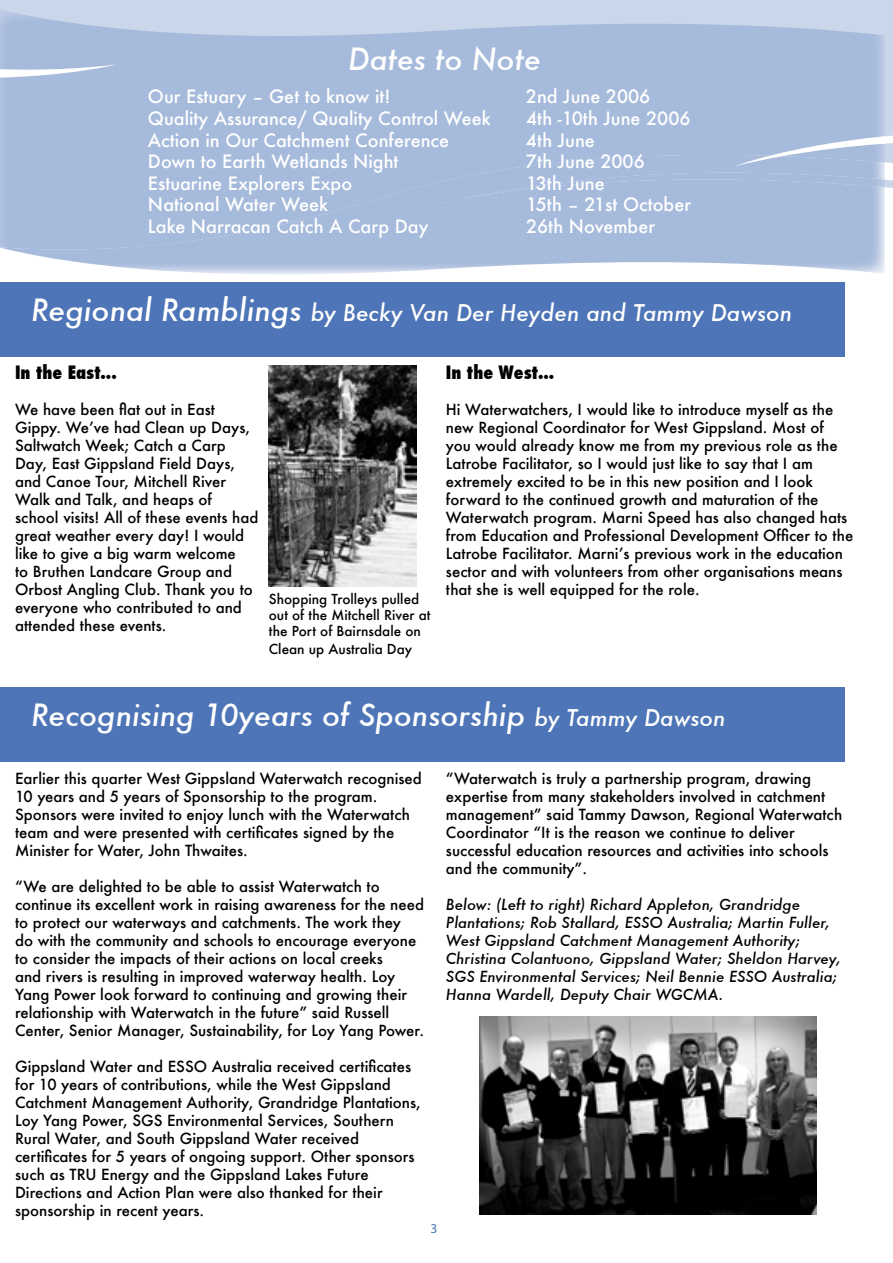
<style>
.page{position:relative;width:893px;height:1263px;background:#fff}
.page>*{position:absolute;margin:0;border:0;box-sizing:border-box;transform-origin:0 0}
.t1{font:italic 500 30px "Futura";color:#fff}
.t2{font:italic 500 22.5px "Futura";color:#fff}
.t3{font:500 18px "Futura";color:#fff}
.t4{font:800 condensed 18px "Futura";color:#000}
.t5{font:500 15px/18px "Futura";color:#000}
.t6{font:italic 500 15px/18px "Futura";color:#000}
.t7{font:500 13.5px/16.2px "Futura";color:#000}
.t8{font:13.5px "Myriad Pro";color:#4d75b7}
.s1{font-size:30px}
.s2{font-size:22.5px}
</style>
<div class="page">
<svg style="left:0;top:0;width:893px;height:283px;fill:#cad6e9"></svg>
<svg style="left:885px;top:90px;width:8px;height:31px"></svg>
<svg style="left:429px;top:121px;width:464px;height:162px"></svg>
<svg style="left:0;top:0;width:116px;height:9px"></svg>
<img style="left:0;top:250px;width:885px;height:24px">
<img style="left:0;top:9px;width:885px;height:241px">
<img style="left:736px;top:136px;width:149px;height:30px">
<div style="left:429px;top:173px;width:456px;height:33px;background:#a6badb"></div>
<img style="left:0;top:65px;width:116px;height:13px">
<div style="left:0;top:283px;width:845px;height:74px;background:#4d75b7"></div>
<img style="left:268px;top:365px;width:148px;height:222px">
<div style="left:0;top:688px;width:845px;height:74px;background:#4d75b7"></div>
<img style="left:480px;top:1016px;width:337px;height:198px">
<h1 class="t1" style="left:348px;top:38px;width:194px">Dates to Note</h1>
<p class="t3" style="left:148px;top:84px;width:244px">Our Estuary – Get to know it!</p>
<p class="t3" style="left:526px;top:84px;width:126px">2nd June 2006</p>
<p class="t3" style="left:148px;top:106px;width:344px">Quality Assurance/ Quality Control Week</p>
<p class="t3" style="left:526px;top:106px;width:166px">4th -10th June 2006</p>
<p class="t3" style="left:148px;top:127px;width:303px">Action in Our Catchment Conference</p>
<p class="t3" style="left:526px;top:127px;width:70px">4th June</p>
<p class="t3" style="left:148px;top:149px;width:252px">Down to Earth Wetlands Night</p>
<p class="t3" style="left:526px;top:149px;width:120px">7th June 2006</p>
<p class="t3" style="left:148px;top:171px;width:206px">Estuarine Explorers Expo</p>
<p class="t3" style="left:526px;top:171px;width:80px">13th June</p>
<p class="t3" style="left:148px;top:192px;width:182px">National Water Week</p>
<p class="t3" style="left:526px;top:192px;width:167px">15th – 21st October</p>
<p class="t3" style="left:148px;top:214px;width:282px">Lake Narracan Catch A Carp Day</p>
<p class="t3" style="left:526px;top:214px;width:131px">26th November</p>
<h2 class="t2" style="left:31px;top:297px;width:762px"><span class="s1">Regional Ramblings</span> by Becky Van Der Heyden and Tammy Dawson</h2>
<p class="t4" style="left:15px;top:360px;width:103px">In the East...</p>
<p class="t5" style="left:15px;top:400px;width:245px">We have been flat out in East<br>Gippy. Weʼve had Clean up Days,<br>Saltwatch Week; Catch a Carp<br>Day, East Gippsland Field Days, and Canoe Tour, Mitchell River<br>Walk and Talk, and heaps of school visits! All of these events had great weather every day! I would like to give a big warm welcome<br>to Bruthen Landcare Group and<br>Orbost Angling Club. Thank you to everyone who contributed to and attended these events.</p>
<p class="t4" style="left:446px;top:360px;width:110px">In the West...</p>
<p class="t5" style="left:446px;top:400px;width:409px">Hi Waterwatchers, I would like to introduce myself as the new Regional Coordinator for West Gippsland. Most of<br>you would already know me from my previous role as the Latrobe Facilitator, so I would just like to say that I am extremely excited to be in this new position and I look forward to the continued growth and maturation of the Waterwatch program. Marni Speed has also changed hats from Education and Professional Development Officer to the Latrobe Facilitator. Marniʼs previous work in the education sector and with volunteers from other organisations means that she is well equipped for the role.</p>
<p class="t7" style="left:269px;top:590px;width:163px">Shopping Trolleys pulled out of the Mitchell River at the Port of Bairnsdale on</p>
<p class="t7" style="left:269px;top:641px;width:145px">Clean up Australia Day</p>
<h1 class="t1" style="left:31px;top:694px;width:696px">Recognising 10years of Sponsorship <span class="s2">by Tammy Dawson</span></h1>
<p class="t5" style="left:15px;top:769px;width:408px">Earlier this quarter West Gippsland Waterwatch recognised 10 years and 5 years of Sponsorship to the program.<br>Sponsors were invited to enjoy lunch with the Waterwatch team and were presented with certificates signed by the Minister for Water, John Thwaites.</p>
<p class="t5" style="left:15px;top:877px;width:410px">“We are delighted to be able to assist Waterwatch to continue its excellent work in raising awareness for the need to protect our waterways and catchments. The work they<br>do with the community and schools to encourage everyone to consider the impacts of their actions on local creeks<br>and rivers is resulting in improved waterway health. Loy Yang Power look forward to continuing and growing their relationship with Waterwatch in the future” said Russell Center, Senior Manager, Sustainability, for Loy Yang Power.</p>
<p class="t5" style="left:15px;top:1057px;width:407px">Gippsland Water and ESSO Australia received certificates for 10 years of contributions, while the West Gippsland Catchment Management Authority, Grandridge Plantations, Loy Yang Power, SGS Environmental Services, Southern Rural Water, and South Gippsland Water received certificates for 5 years of ongoing support. Other sponsors such as TRU Energy and the Gippsland Lakes Future Directions and Action Plan were also thanked for their sponsorship in recent years.</p>
<p class="t5" style="left:446px;top:769px;width:398px">“Waterwatch is truly a partnership program, drawing expertise from many stakeholders involved in catchment management” said Tammy Dawson, Regional Waterwatch Coordinator “It is the reason we continue to deliver successful education resources and activities into schools and the community”.</p>
<p class="t6" style="left:446px;top:895px;width:397px">Below: (Left to right) Richard Appleton, Grandridge Plantations; Rob Stallard, ESSO Australia; Martin Fuller, West Gippsland Catchment Management Authority; Christina Colantuono, Gippsland Water; Sheldon Harvey, SGS Environmental Services; Neil Bennie ESSO Australia; Hanna Wardell, Deputy Chair WGCMA.</p>
<p class="t8" style="left:431px;top:1221px;width:8px">3</p>
</div>
